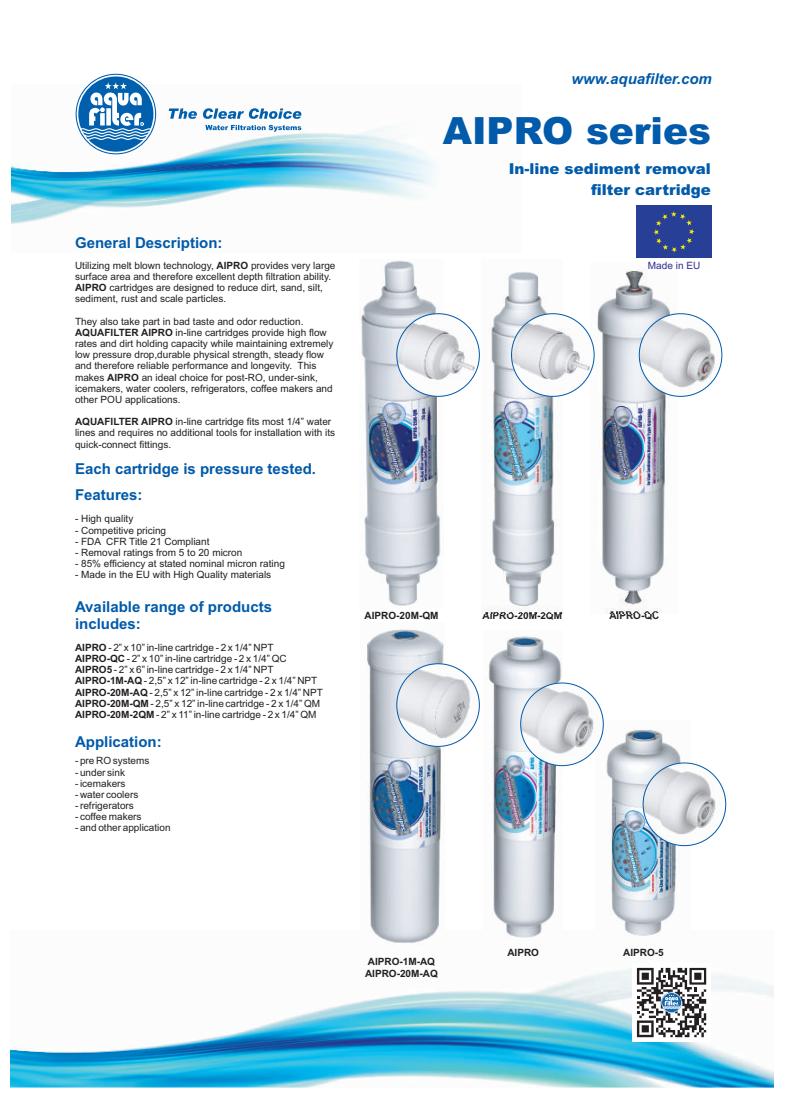
<style>
.page{position:relative;width:788px;height:1097px;background:#fff}
.page>*{position:absolute;margin:0;border:0;box-sizing:border-box;transform-origin:0 0}
.t1{font:900 37.5px "Arial";color:#015aaa}
.t2{font:700 15px/16.8px "Arial";color:#015aaa}
.t3{font:900 15px/21.1px "Arial";color:#015aaa;text-align:right}
.t4{font:italic 700 15px "Arial";color:#015aaa}
.t5{font:10px/11.1px "Arial";color:#231f20}
.t6{font:700 10px/11.1px "Arial";color:#231f20}
.t7{font:10px "Arial";color:#2e3092}
.s1{font-weight:700}
</style>
<div class="page">
<img style="left:11px;top:969px;width:762px;height:117px">
<img style="left:12px;top:109px;width:424px;height:115px">
<div style="left:632px;top:962px;width:79px;height:79px;background:#fff"></div>
<svg style="left:637px;top:967px;width:69px;height:69px"></svg>
<svg style="left:169px;top:108px;width:132px;height:11px"></svg>
<svg style="left:205px;top:125px;width:96px;height:6px"></svg>
<svg style="left:76px;top:74px;width:80px;height:80px"></svg>
<img style="left:360px;top:260px;width:83px;height:346px">
<img style="left:481px;top:272px;width:82px;height:341px">
<img style="left:591px;top:269px;width:86px;height:344px">
<img style="left:367px;top:629px;width:78px;height:316px">
<img style="left:488px;top:636px;width:74px;height:303px">
<img style="left:596px;top:728px;width:95px;height:208px">
<img style="left:397px;top:313px;width:82px;height:83px;border-radius:50%">
<img style="left:511px;top:313px;width:83px;height:83px;border-radius:50%">
<div style="left:511px;top:313px;width:83px;height:83px;border:1px solid #015aaa;border-radius:50%"></div>
<img style="left:639px;top:313px;width:83px;height:83px;border-radius:50%">
<div style="left:639px;top:313px;width:83px;height:83px;border:1px solid #015aaa;border-radius:50%"></div>
<div style="left:636px;top:205px;width:75px;height:53px;background:#283f98"></div>
<svg style="left:653px;top:211px;width:41px;height:41px"></svg>
<img style="left:397px;top:663px;width:82px;height:83px;border-radius:50%">
<img style="left:521px;top:682px;width:82px;height:83px;border-radius:50%">
<img style="left:643px;top:762px;width:83px;height:83px;border-radius:50%">
<div style="left:643px;top:762px;width:83px;height:83px;border:1px solid #015aaa;border-radius:50%"></div>
<h2 class="t4" style="left:571px;top:73px;width:142px">www.aquafilter.com</h2>
<h1 class="t1" style="left:443px;top:117px;width:270px">AIPRO series</h1>
<h2 class="t2" style="left:75px;top:236px;width:149px">General Description:</h2>
<p class="t5" style="left:75px;top:260px;width:262px">Utilizing melt blown technology, <span class="s1">AIPRO</span> provides very large surface area and therefore excellent depth filtration ability.<br><span class="s1">AIPRO</span> cartridges are designed to reduce dirt, sand, silt, sediment, rust and scale particles.</p>
<p class="t5" style="left:75px;top:316px;width:260px">They also take part in bad taste and odor reduction.<br><span class="s1">AQUAFILTER AIPRO</span> in-line cartridges provide high flow rates and dirt holding capacity while maintaining extremely low pressure drop,durable physical strength, steady flow and therefore reliable performance and longevity. This makes <span class="s1">AIPRO</span> an ideal choice for post-RO, under-sink, icemakers, water coolers, refrigerators, coffee makers and other POU applications.</p>
<p class="t5" style="left:75px;top:417px;width:262px"><span class="s1">AQUAFILTER AIPRO</span> in-line cartridge fits most 1/4” water lines and requires no additional tools for installation with its quick-connect fittings.</p>
<h2 class="t2" style="left:75px;top:462px;width:242px">Each cartridge is pressure tested.</h2>
<h2 class="t2" style="left:75px;top:488px;width:69px">Features:</h2>
<p class="t5" style="left:75px;top:514px;width:60px">- High quality</p>
<p class="t5" style="left:75px;top:525px;width:93px">- Competitive pricing</p>
<p class="t5" style="left:75px;top:536px;width:136px">- FDA CFR Title 21 Compliant</p>
<p class="t5" style="left:75px;top:547px;width:169px">- Removal ratings from 5 to 20 micron</p>
<p class="t5" style="left:75px;top:559px;width:211px">- 85% efficiency at stated nominal micron rating</p>
<p class="t5" style="left:75px;top:570px;width:198px">- Made in the EU with High Quality materials</p>
<h2 class="t3" style="left:509px;top:159px;width:204px">In-line sediment removal filter cartridge</h2>
<p class="t7" style="left:648px;top:262px;width:54px">Made in EU</p>
<h2 class="t2" style="left:75px;top:600px;width:198px">Available range of products includes:</h2>
<p class="t6" style="left:365px;top:610px;width:75px">AIPRO-20M-QM</p>
<p class="t6" style="left:483px;top:610px;width:81px">AIPRO-20M-2QM</p>
<p class="t6" style="left:609px;top:610px;width:51px">AIPRO-QC</p>
<p class="t5" style="left:75px;top:642px;width:249px"><span class="s1">AIPRO</span> - 2” x 10” in-line cartridge - 2 x 1/4” NPT <span class="s1">AIPRO-QC</span> - 2” x 10” in-line cartridge - 2 x 1/4” QC <span class="s1">AIPRO5</span> - 2” x 6” in-line cartridge - 2 x 1/4” NPT <span class="s1">AIPRO-1M-AQ</span> - 2,5” x 12” in-line cartridge - 2 x 1/4” NPT <span class="s1">AIPRO-20M-AQ</span> - 2,5” x 12” in-line cartridge - 2 x 1/4” NPT <span class="s1">AIPRO-20M-QM</span> - 2,5” x 12” in-line cartridge - 2 x 1/4” QM <span class="s1">AIPRO-20M-2QM</span> - 2” x 11” in-line cartridge - 2 x 1/4” QM</p>
<h2 class="t2" style="left:75px;top:734px;width:88px">Application:</h2>
<p class="t5" style="left:75px;top:756px;width:76px">- pre RO systems</p>
<p class="t5" style="left:75px;top:767px;width:52px">- under sink</p>
<p class="t5" style="left:75px;top:778px;width:52px">- icemakers</p>
<p class="t5" style="left:75px;top:789px;width:65px">- water coolers</p>
<p class="t5" style="left:75px;top:800px;width:60px">- refrigerators</p>
<p class="t5" style="left:75px;top:811px;width:68px">- coffee makers</p>
<p class="t5" style="left:75px;top:823px;width:97px">- and other application</p>
<p class="t6" style="left:365px;top:956px;width:74px">AIPRO-1M-AQ<br>AIPRO-20M-AQ</p>
<p class="t6" style="left:507px;top:947px;width:33px">AIPRO</p>
<p class="t6" style="left:623px;top:947px;width:42px">AIPRO-5</p>
</div>
